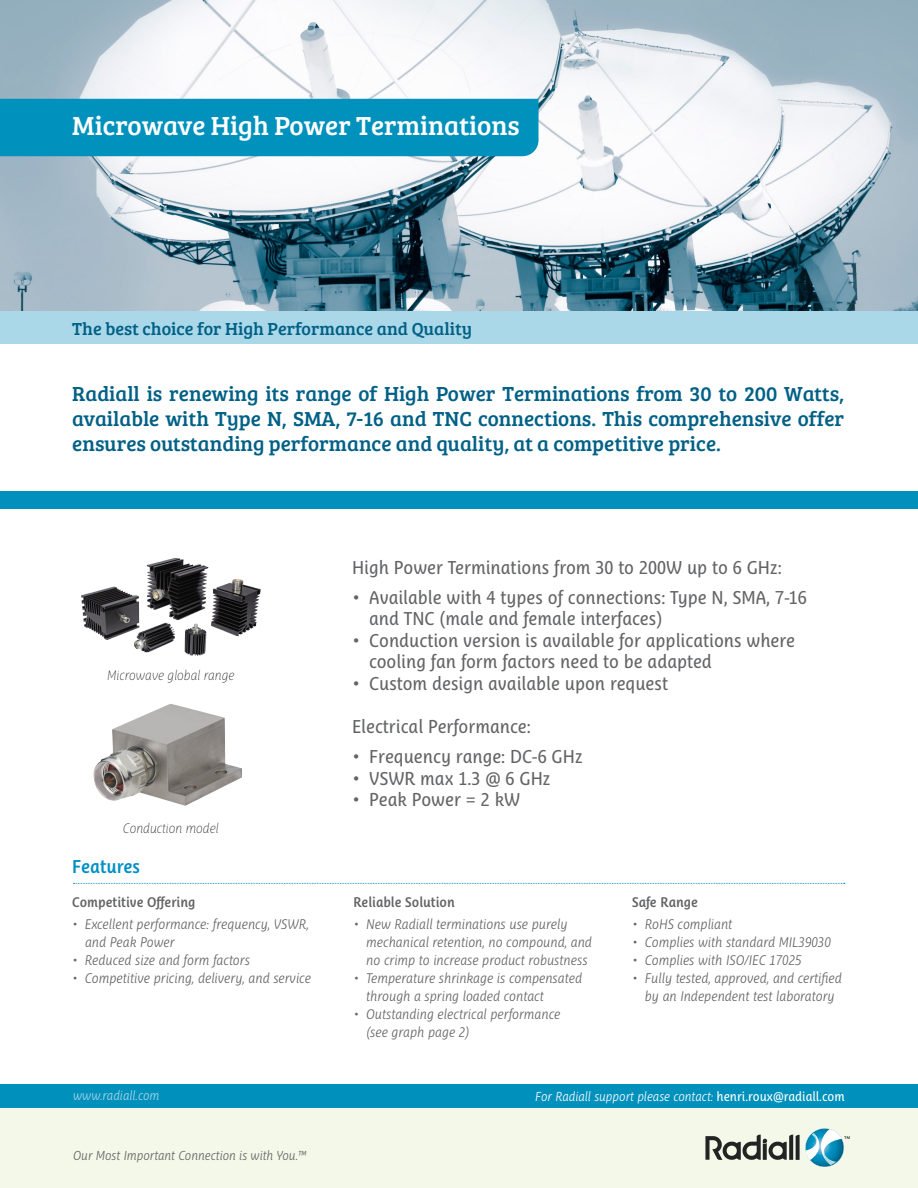
<style>
.page{position:relative;width:918px;height:1188px;background:#fff}
.page>*{position:absolute;margin:0;border:0;box-sizing:border-box;transform-origin:0 0}
.t1{font:27px "Bree Serif";color:#fff}
.t2{font:21px/25.2px "Bree Serif";color:#006086;text-align:justify}
.t3{font:18px/21.6px "Ayita Pro";color:#636466}
.t4{font:18px "Bree Serif";color:#006086}
.t5{font:600 18px "Ayita Pro";color:#008fc5}
.t6{font:italic 300 13.5px/18px "Ayita Pro";color:#636466}
.t7{font:600 13.5px "Ayita Pro";color:#636466}
.t8{font:italic 100 13.2px "Ayita Pro";color:#000}
.t9{font:italic 300 12.6px "Ayita Pro";color:#fff}
.t10{font:italic 300 12.6px "Ayita Pro";color:#636466}
.t11{font:italic 300 12.6px "Ayita Pro";color:#abd8e8}
.s1{font-weight:400;font-style:normal}
</style>
<div class="page">
<img style="left:0;top:0;width:918px;height:312px">
<div style="left:0;top:99px;width:539px;height:57px;background:#0091bd"></div>
<div style="left:0;top:1097px;width:918px;height:91px;background:#f3f8e8"></div>
<div style="left:0;top:1084px;width:918px;height:24px;background:#0090bc"></div>
<div style="left:0;top:312px;width:918px;height:32px;background:#abd8e8"></div>
<div style="left:0;top:492px;width:918px;height:17px;background:#0090bc"></div>
<svg style="left:705px;top:1128px;width:145px;height:39px"></svg>
<svg style="left:73px;top:883px;width:772px;height:1px"></svg>
<img style="left:81px;top:557px;width:180px;height:99px">
<img style="left:93px;top:704px;width:149px;height:102px">
<h1 class="t1" style="left:72px;top:106px;width:449px">Microwave High Power Terminations</h1>
<h3 class="t4" style="left:72px;top:316px;width:401px">The best choice for High Performance and Quality</h3>
<h2 class="t2" style="left:72px;top:380px;width:774px">Radiall is renewing its range of High Power Terminations from 30 to 200 Watts, available with Type N, SMA, 7-16 and TNC connections. This comprehensive offer ensures outstanding performance and quality, at a competitive price.</h2>
<p class="t8" style="left:107px;top:668px;width:129px">Microwave global range</p>
<p class="t8" style="left:123px;top:820px;width:97px">Conduction model</p>
<h3 class="t5" style="left:72px;top:857px;width:69px">Features</h3>
<p class="t7" style="left:72px;top:894px;width:125px">Competitive Offering</p>
<p class="t6" style="left:85px;top:915px;width:225px;text-indent:-13px">• Excellent performance: frequency, VSWR, and Peak Power</p>
<p class="t6" style="left:72px;top:951px;width:179px">• Reduced size and form factors</p>
<p class="t6" style="left:72px;top:969px;width:240px">• Competitive pricing, delivery, and service</p>
<h3 class="t3" style="left:352px;top:556px;width:431px">High Power Terminations from 30 to 200W up to 6 GHz:</h3>
<h3 class="t3" style="left:369px;top:586px;width:439px;text-indent:-17px">• Available with 4 types of connections: Type N, SMA, 7-16 and TNC (male and female interfaces)</h3>
<h3 class="t3" style="left:369px;top:629px;width:428px;text-indent:-17px">• Conduction version is available for applications where cooling fan form factors need to be adapted</h3>
<h3 class="t3" style="left:352px;top:673px;width:318px">• Custom design available upon request</h3>
<h3 class="t3" style="left:352px;top:716px;width:180px">Electrical Performance:</h3>
<h3 class="t3" style="left:352px;top:746px;width:232px">• Frequency range: DC-6 GHz</h3>
<h3 class="t3" style="left:352px;top:767px;width:200px">• VSWR max 1.3 @ 6 GHz</h3>
<h3 class="t3" style="left:352px;top:789px;width:170px">• Peak Power = 2 kW</h3>
<p class="t7" style="left:354px;top:894px;width:103px">Reliable Solution</p>
<p class="t6" style="left:366px;top:915px;width:227px;text-indent:-13px">• New Radiall terminations use purely mechanical retention, no compound, and no crimp to increase product robustness</p>
<p class="t6" style="left:366px;top:969px;width:217px;text-indent:-13px">• Temperature shrinkage is compensated through a spring loaded contact</p>
<p class="t6" style="left:366px;top:1005px;width:196px;text-indent:-13px">• Outstanding electrical performance (see graph page 2)</p>
<p class="t7" style="left:632px;top:894px;width:67px">Safe Range</p>
<p class="t6" style="left:632px;top:915px;width:102px">• RoHS compliant</p>
<p class="t6" style="left:632px;top:933px;width:200px">• Complies with standard MIL39030</p>
<p class="t6" style="left:632px;top:951px;width:171px">• Complies with ISO/IEC 17025</p>
<p class="t6" style="left:632px;top:969px;width:211px;text-align:center">• Fully tested, approved, and certified by an Independent test laboratory</p>
<p class="t11" style="left:73px;top:1088px;width:88px">www.radiall.com</p>
<p class="t9" style="left:535px;top:1089px;width:311px">For Radiall support please contact: <span class="s1">henri.roux@radiall.com</span></p>
<p class="t10" style="left:73px;top:1148px;width:235px">Our Most Important Connection is with You.™</p>
</div>
